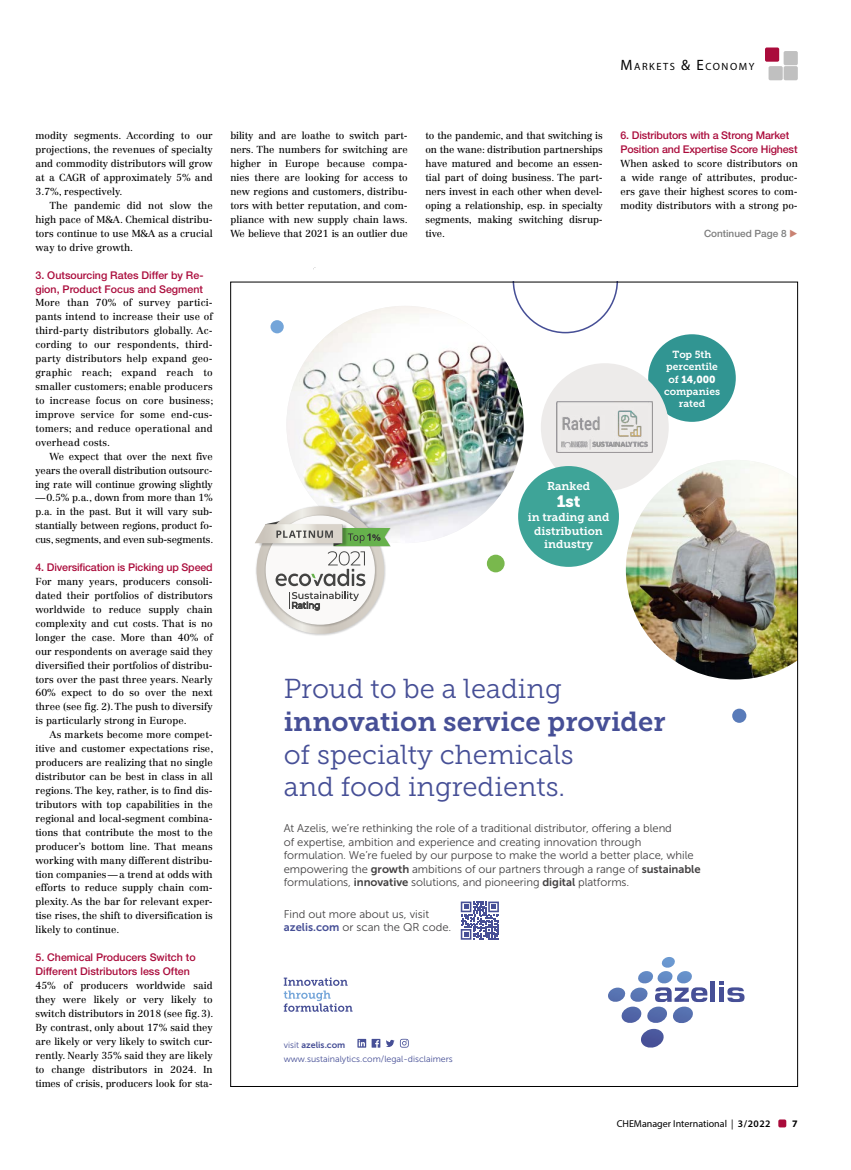
<style>
.page{position:relative;width:851px;height:1170px;background:#fff}
.page>*{position:absolute;margin:0;border:0;box-sizing:border-box;transform-origin:0 0}
.t1{font:27.38px/32.8px "Museo Slab 300";color:#464f96}
.t2{font:27.38px "Museo Slab 700";color:#464f96}
.t3{font:16.25px "Museo Slab 900";color:#fff}
.t4{font:11.38px/13.6px "Museo Slab 700";color:#fff;text-align:center}
.t5{font:11.25px/13.5px "Museo Sans 300";letter-spacing:-.005em;color:#434142}
.t6{font:500 10.62px/13.9px "Helvetica Neue LT Std";letter-spacing:-.005em;color:#aa0b3b}
.t7{font:10.5px "Myriad Pro";letter-spacing:.145em;color:#000}
.t8{font:10.25px/12.2px "Museo Slab 700";color:#fff;text-align:center}
.t9{font:10.25px "Museo Slab 900";color:#fff}
.t10{font:10px/13.9px "Centennial LT Std";color:#000;text-align:justify}
.t11{font:10px "Myriad Pro";color:#000}
.t12{font:500 10px "Helvetica Neue LT Std";color:#7c7c7c}
.t13{font:700 10px "Myriad Pro";color:#000}
.t14{font:8.88px "Museo Sans 300";color:#464f96}
.t15{font:8.88px "Museo Sans 700";color:#464f96}
.s1{font-size:15px}
.s2{color:#c98272}
.s3{font-family:"Museo Slab 700"}
.s4{font-family:"Museo Sans 700"}
.s5{font-family:"Museo Sans 700";color:#464f96}
.s6{font-family:"Museo Sans 300"}
.s7{font-weight:600}
</style>
<div class="page">
<svg style="left:512px;top:284px;width:106px;height:49px"></svg>
<div style="left:648px;top:334px;width:87px;height:88px;background:#319592;border-radius:50%"></div>
<img style="left:625px;top:460px;width:170px;height:219px">
<div style="left:710px;top:981px;width:5px;height:20px;background:#464f96"></div>
<svg style="left:608px;top:957px;width:99px;height:91px"></svg>
<svg style="left:719px;top:981px;width:25px;height:20px"></svg>
<svg style="left:284px;top:977px;width:68px;height:34px"></svg>
<svg style="left:357px;top:1038px;width:37px;height:9px"></svg>
<svg style="left:400px;top:1038px;width:8px;height:9px"></svg>
<img style="left:286px;top:306px;width:237px;height:237px;border-radius:119px">
<div style="left:270px;top:320px;width:14px;height:13px;background:#74a5d9;border-radius:50%"></div>
<div style="left:732px;top:708px;width:14px;height:14px;background:#597bb9;border-radius:50%"></div>
<div style="left:487px;top:554px;width:17px;height:18px;background:#79b84d;border-radius:50%"></div>
<svg style="left:460px;top:901px;width:39px;height:38px"></svg>
<img style="left:289px;top:504px;width:97px;height:132px">
<svg style="left:256px;top:506px;width:128px;height:127px"></svg>
<img style="left:269px;top:514px;width:108px;height:113px">
<div style="left:265px;top:515px;width:110px;height:109px;background:#faf9f8;border-radius:50%"></div>
<svg style="left:255px;top:520px;width:136px;height:90px"></svg>
<div style="left:540px;top:363px;width:128px;height:128px;background:#edebea;border-radius:50%"></div>
<img style="left:556px;top:401px;width:96px;height:51px">
<div style="left:518px;top:466px;width:101px;height:101px;background:#3ea498;border-radius:50%"></div>
<div style="left:778px;top:1119px;width:8px;height:8px;background:#aa0b3b;border-radius:2px"></div>
<div style="left:764px;top:47px;width:15px;height:15px;background:#aa0b3b;border-radius:2px"></div>
<div style="left:768px;top:66px;width:14px;height:14px;background:#c0c0c0;border-radius:2px"></div>
<div style="left:783px;top:51px;width:14px;height:14px;background:#c0c0c0;border-radius:2px"></div>
<div style="left:783px;top:66px;width:14px;height:14px;background:#c0c0c0;border-radius:2px"></div>
<p class="t7" style="left:620px;top:60px;width:135px"><span class="s1">M</span>ARKETS <span class="s1">&amp; E</span>CONOM Y</p>
<p class="t10" style="left:35px;top:129px;width:179px">modity segments. According to our projections, the revenues of specialty and commodity distributors will grow at a CAGR of approximately 5% and 3.7%, respectively.</p>
<p class="t10" style="left:35px;top:198px;width:179px;text-indent:14px">The pandemic did not slow the high pace of M&amp;A. Chemical distribu&shy;tors continue to use M&amp;A as a crucial way to drive growth.</p>
<p class="t6" style="left:35px;top:268px;width:169px">3. Outsourcing Rates Differ by Re&shy;gion, Product Focus and Segment</p>
<p class="t10" style="left:35px;top:296px;width:179px">More than 70% of survey partici&shy;pants intend to increase their use of third-party distributors globally. Ac&shy;cording to our respondents, third&shy;party distributors help expand geo&shy;graphic reach; expand reach to smaller customers; enable producers to increase focus on core business; improve service for some end-cus&shy;tomers; and reduce operational and overhead costs.</p>
<p class="t10" style="left:35px;top:449px;width:179px;text-indent:14px">We expect that over the next five years the overall distribution outsourc&shy;ing rate will continue growing slightly —0.5% p.a., down from more than 1% p.a. in the past. But it will vary sub&shy;stantially between regions, product fo&shy;cus, segments, and even sub-segments.</p>
<p class="t6" style="left:35px;top:560px;width:179px">4. Diversification is Picking up Speed</p>
<p class="t10" style="left:35px;top:574px;width:179px">For many years, producers consoli&shy;dated their portfolios of distributors worldwide to reduce supply chain complexity and cut costs. That is no longer the case. More than 40% of our respondents on average said they diversified their portfolios of distribu&shy;tors over the past three years. Nearly 60% expect to do so over the next three (see fig. 2). The push to diversify is particularly strong in Europe.</p>
<p class="t10" style="left:35px;top:727px;width:179px;text-indent:14px">As markets become more compet&shy;itive and customer expectations rise, producers are realizing that no single distributor can be best in class in all regions. The key, rather, is to find dis&shy;tributors with top capabilities in the regional and local-segment combina&shy;tions that contribute the most to the producer’s bottom line. That means working with many different distribu&shy;tion companies—a trend at odds with efforts to reduce supply chain com&shy;plexity. As the bar for relevant exper&shy;tise rises, the shift to diversification is likely to continue.</p>
<p class="t6" style="left:35px;top:950px;width:162px">5. Chemical Producers Switch to<br>Different Distributors less Often</p>
<p class="t10" style="left:35px;top:978px;width:179px">45% of producers worldwide said they were likely or very likely to switch distributors in 2018 (see fig.3).<br>By contrast, only about 17% said they are likely or very likely to switch cur&shy;rently. Nearly 35% said they are likely to change distributors in 2024. In times of crisis, producers look for sta-</p>
<p class="t10" style="left:230px;top:129px;width:179px">bility and are loathe to switch part&shy;ners. The numbers for switching are higher in Europe because compa&shy;nies there are looking for access to new regions and customers, distribu&shy;tors with better reputation, and com&shy;pliance with new supply chain laws.<br>We believe that 2021 is an outlier due</p>
<p class="t10" style="left:425px;top:129px;width:179px">to the pandemic, and that switching is on the wane: distribution partnerships have matured and become an essen&shy;tial part of doing business. The part&shy;ners invest in each other when devel&shy;oping a relationship, esp. in specialty segments, making switching disrup&shy;tive.</p>
<p class="t6" style="left:620px;top:128px;width:178px">6. Distributors with a Strong Market<br>Position and Expertise Score Highest</p>
<p class="t10" style="left:620px;top:157px;width:179px">When asked to score distributors on a wide range of attributes, produc&shy;ers gave their highest scores to com&shy;modity distributors with a strong po-</p>
<p class="t12" style="left:704px;top:227px;width:95px">Continued Page 8 <span class="s2">▶</span></p>
<p class="t4" style="left:547px;top:479px;width:45px">Ranked</p>
<h2 class="t3" style="left:556px;top:492px;width:25px">1st</h2>
<p class="t4" style="left:527px;top:510px;width:83px">in trading and distribution industry</p>
<p class="t8" style="left:666px;top:348px;width:53px">Top 5th percentile</p>
<p class="t9" style="left:668px;top:373px;width:49px"><span class="s3">of</span> 14,000</p>
<p class="t8" style="left:664px;top:385px;width:58px">companies rated</p>
<h1 class="t1" style="left:284px;top:672px;width:279px">Proud to be a leading</h1>
<h1 class="t2" style="left:284px;top:705px;width:383px">innovation service provider</h1>
<h1 class="t1" style="left:284px;top:738px;width:291px">of specialty chemicals and food ingredients.</h1>
<p class="t5" style="left:284px;top:821px;width:418px">At Azelis, we’re rethinking the role of a traditional distributor, offering a blend<br>of expertise, ambition and experience and creating innovation through formulation. We’re fueled by our purpose to make the world a better place, while empowering the <span class="s4">growth</span> ambitions of our partners through a range of <span class="s4">sustainable </span>formulations, <span class="s4">innovative</span> solutions, and pioneering <span class="s4">digital</span> platforms.</p>
<p class="t5" style="left:284px;top:907px;width:169px">Find out more about us, visit <span class="s5">azelis.com</span> or scan the QR code.</p>
<p class="t15" style="left:284px;top:1039px;width:63px"><span class="s6">visit</span> azelis.com</p>
<p class="t14" style="left:284px;top:1053px;width:171px">www.sustainalytics.com/legal-disclaimers</p>
<p class="t11" style="left:616px;top:1117px;width:155px">CHEManager International | <span class="s7">3/2022</span></p>
<p class="t13" style="left:792px;top:1117px;width:7px">7</p>
</div>
